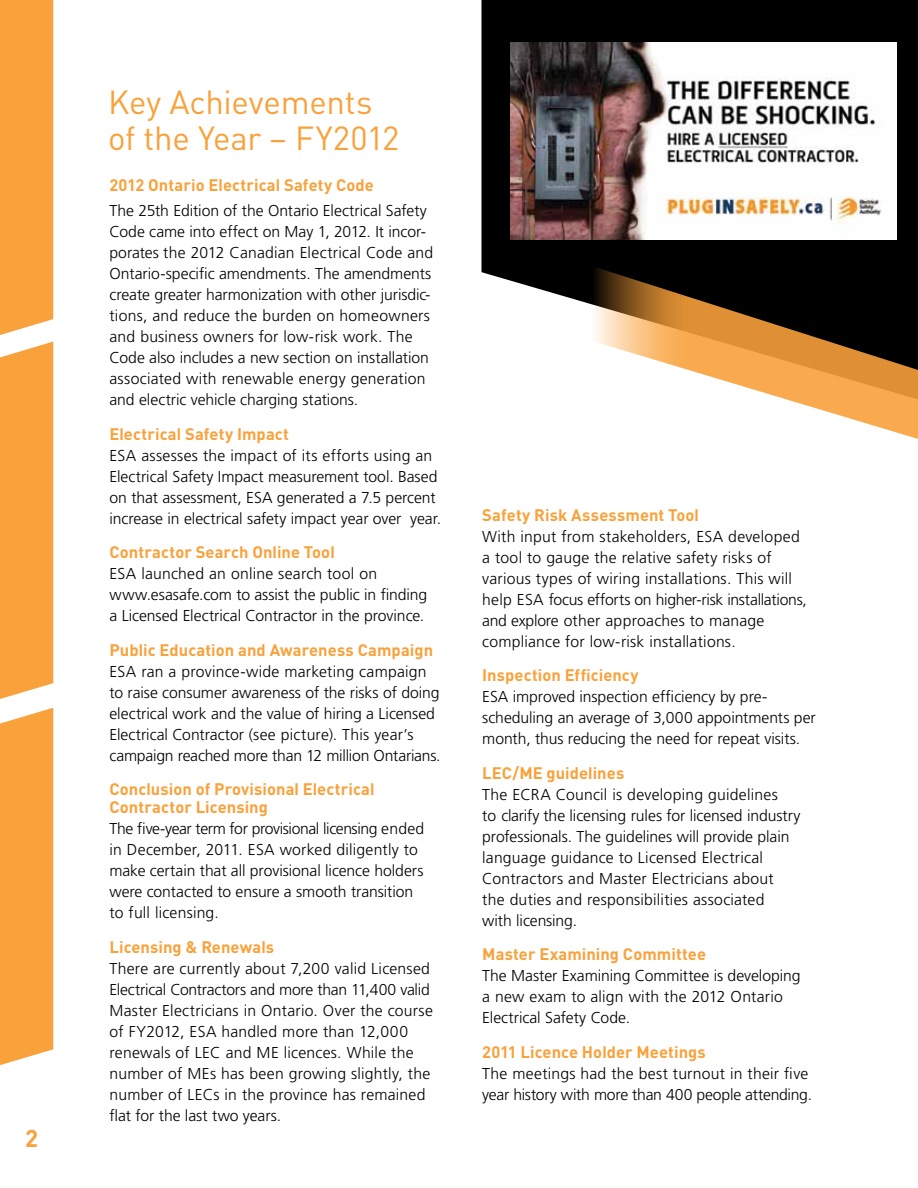
<style>
.page{position:relative;width:918px;height:1188px;background:#fff}
.page>*{position:absolute;margin:0;border:0;box-sizing:border-box;transform-origin:0 0}
.t1{font:33px/36px "Converse DIN Regular";letter-spacing:-.01em;color:#f9a13a}
.t2{font:24px "Converse DIN Bold";color:#f9a13a}
.t3{font:16.5px/18px "Converse DIN Bold";letter-spacing:.005em;color:#f9a13a}
.t4{font:300 15.75px/21px "Frutiger";letter-spacing:.005em;color:#000}
</style>
<div class="page">
<div style="left:0;top:0;width:54px;height:335px;background:#f9a13a"></div>
<div style="left:0;top:341px;width:54px;height:358px;background:#f9a13a"></div>
<div style="left:0;top:707px;width:54px;height:358px;background:#f9a13a"></div>
<div style="left:481px;top:0;width:437px;height:300px;background:#000"></div>
<img style="left:510px;top:42px;width:386px;height:198px">
<svg style="left:576px;top:261px;width:340px;height:178px"></svg>
<svg style="left:916px;top:186px;width:2px;height:253px"></svg>
<h2 class="t2" style="left:25px;top:1123px;width:15px">2</h2>
<h1 class="t1" style="left:108px;top:83px;width:293px">Key Achievements of the Year – FY2012</h1>
<p class="t3" style="left:110px;top:175px;width:266px">2012 Ontario Electrical Safety Code</p>
<p class="t4" style="left:110px;top:200px;width:325px">The 25th Edition of the Ontario Electrical Safety Code came into effect on May 1, 2012. It incor&shy;porates the 2012 Canadian Electrical Code and Ontario-specific amendments. The amendments create greater harmonization with other jurisdic&shy;tions, and reduce the burden on homeowners and business owners for low-risk work. The Code also includes a new section on installation associated with renewable energy generation and electric vehicle charging stations.</p>
<p class="t3" style="left:110px;top:424px;width:181px">Electrical Safety I mpact</p>
<p class="t4" style="left:110px;top:445px;width:333px">ESA assesses the impact of its efforts using an Electrical Safety Impact measurement tool. Based on that assessment, ESA generated a 7.5 percent increase in electrical safety impact year over year.</p>
<p class="t3" style="left:110px;top:543px;width:227px">Contractor Search Online Tool</p>
<p class="t4" style="left:110px;top:563px;width:319px">ESA launched an online search tool on www.esasafe.com to assist the public in finding a Licensed Electrical Contractor in the province.</p>
<p class="t3" style="left:110px;top:640px;width:325px">Public Education and Awareness Campaign</p>
<p class="t4" style="left:110px;top:661px;width:333px">ESA ran a province-wide marketing campaign to raise consumer awareness of the risks of doing electrical work and the value of hiring a Licensed Electrical Contractor (see picture). This year’s campaign reached more than 12 million Ontarians.</p>
<p class="t3" style="left:110px;top:780px;width:267px">Conclusion of Provisional Electrical<br>Contractor Licensing</p>
<p class="t4" style="left:110px;top:818px;width:316px">The five-year term for provisional licensing ended in December, 2011. ESA worked diligently to make certain that all provisional licence holders were contacted to ensure a smooth transition to full licensing.</p>
<p class="t3" style="left:110px;top:937px;width:166px">Licensing &amp; Renewals</p>
<p class="t4" style="left:110px;top:958px;width:325px">There are currently about 7,200 valid Licensed Electrical Contractors and more than 11,400 valid Master Electricians in Ontario. Over the course of FY2012, ESA handled more than 12,000 renewals of LEC and ME licences. While the number of MEs has been growing slightly, the number of LECs in the province has remained flat for the last two years.</p>
<p class="t3" style="left:482px;top:505px;width:218px">Safety Risk Assessment Tool</p>
<p class="t4" style="left:482px;top:526px;width:326px">With input from stakeholders, ESA developed a tool to gauge the relative safety risks of various types of wiring installations. This will help ESA focus efforts on higher-risk installations, and explore other approaches to manage compliance for low-risk installations.</p>
<p class="t3" style="left:482px;top:666px;width:158px">I nspection Efficiency</p>
<p class="t4" style="left:482px;top:686px;width:335px">ESA improved inspection efficiency by pre&shy;scheduling an average of 3,000 appointments per month, thus reducing the need for repeat visits.</p>
<p class="t3" style="left:482px;top:763px;width:144px">LEC/ME guidelines</p>
<p class="t4" style="left:482px;top:784px;width:320px">The ECRA Council is developing guidelines<br>to clarify the licensing rules for licensed industry professionals. The guidelines will provide plain language guidance to Licensed Electrical Contractors and Master Electricians about<br>the duties and responsibilities associated<br>with licensing.</p>
<p class="t3" style="left:482px;top:945px;width:225px">Master Examining Committee</p>
<p class="t4" style="left:482px;top:965px;width:320px">The Master Examining Committee is developing a new exam to align with the 2012 Ontario<br>Electrical Safety Code.</p>
<p class="t3" style="left:482px;top:1042px;width:225px">2011 Licence Holder Meetings</p>
<p class="t4" style="left:482px;top:1063px;width:331px">The meetings had the best turnout in their five year history with more than 400 people attending.</p>
</div>
